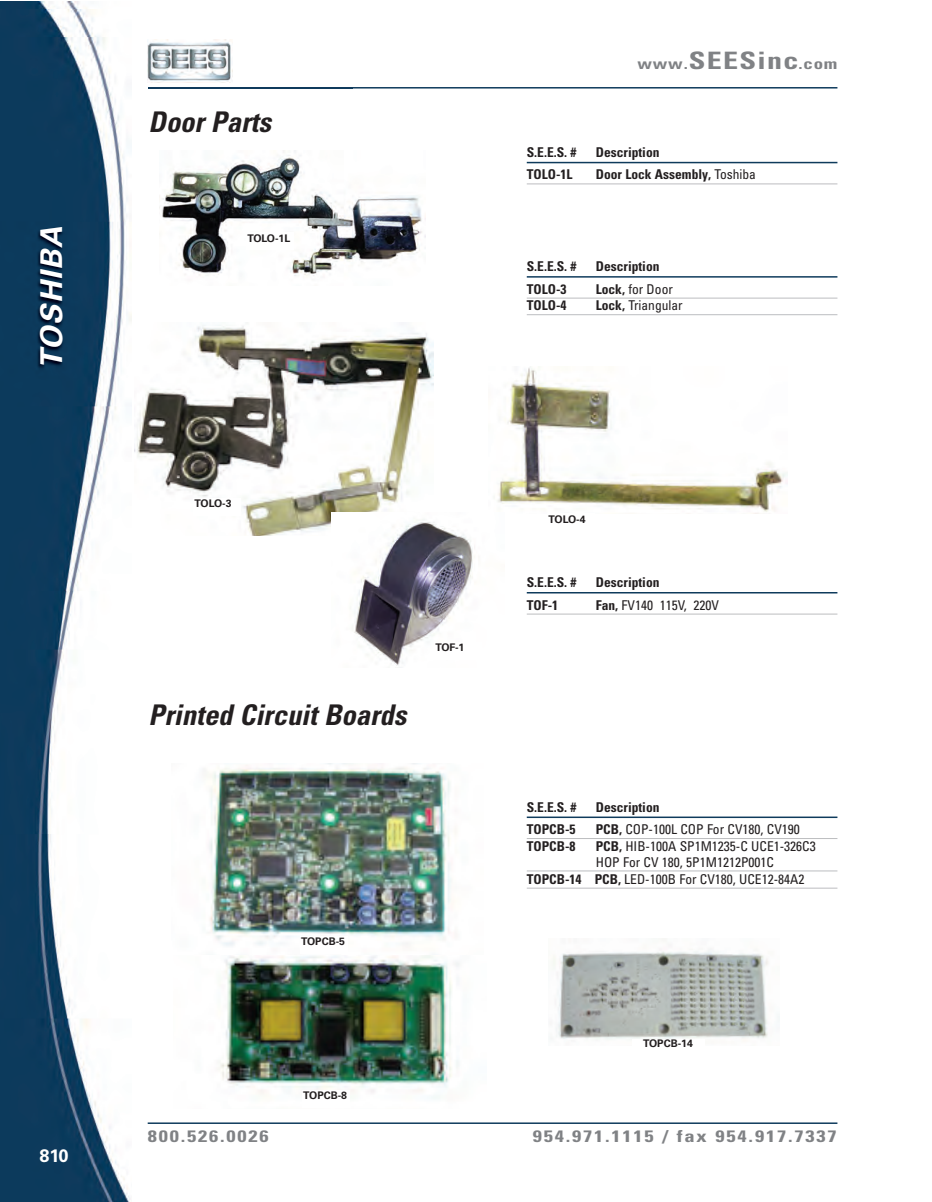
<style>
.page{position:relative;width:932px;height:1202px;background:#fff}
.page>*{position:absolute;margin:0;border:0;box-sizing:border-box;transform-origin:0 0}
.t1{font:italic 700 30px "Univers";letter-spacing:.055em;color:#fff}
.t2{font:italic 700 condensed 28.5px "Univers";color:#231f20}
.t3{font:700 18px "Univers";color:#fff}
.t4{font:700 condensed 16.5px "Univers";letter-spacing:.09em;color:#808285;scale:1.25 1}
.t5{font:700 condensed 15px "Univers";letter-spacing:.045em;color:#808285;scale:1.25 1}
.t6{font:condensed 13.5px "Univers";color:#231f20}
.t7{font:700 condensed 13.5px "Univers";color:#231f20}
.t8{font:700 10.5px "Univers";color:#231f20}
.s1{font-size:24px}
.s2{font-weight:400}
.s3{font-weight:700}
</style>
<div class="page">
<img style="left:0;top:2px;width:131px;height:1200px">
<hr style="left:148px;top:87px;width:689px;height:1px;background:#0f3b5c">
<hr style="left:148px;top:1122px;width:689px;height:2px;background:#0f3b5c">
<img style="left:0;top:9px;width:352px;height:581px">
<img style="left:148px;top:87px;width:204px;height:1px">
<img style="left:147px;top:40px;width:86px;height:42px">
<hr style="left:526px;top:276px;width:311px;height:2px;background:#0f3b5c">
<hr style="left:526px;top:298px;width:311px;height:1px;background:#bcbdc0">
<hr style="left:526px;top:314px;width:311px;height:1px;background:#bcbdc0">
<hr style="left:526px;top:816px;width:311px;height:2px;background:#0f3b5c">
<hr style="left:526px;top:838px;width:311px;height:1px;background:#bcbdc0">
<hr style="left:526px;top:870px;width:311px;height:1px;background:#bcbdc0">
<hr style="left:526px;top:887px;width:311px;height:1px;background:#bcbdc0">
<hr style="left:526px;top:592px;width:311px;height:1px;background:#0f3b5c">
<hr style="left:526px;top:613px;width:311px;height:1px;background:#bcbdc0">
<img style="left:134px;top:323px;width:300px;height:212px">
<div style="left:193px;top:498px;width:48px;height:17px;background:#fff"></div>
<img style="left:497px;top:368px;width:290px;height:144px">
<img style="left:218px;top:955px;width:242px;height:144px">
<div style="left:302px;top:1090px;width:47px;height:17px;background:#fff"></div>
<img style="left:553px;top:949px;width:226px;height:91px">
<div style="left:631px;top:1039px;width:73px;height:14px;background:#fff"></div>
<img style="left:206px;top:763px;width:250px;height:183px">
<div style="left:299px;top:936px;width:48px;height:17px;background:#fff"></div>
<hr style="left:526px;top:162px;width:311px;height:1px;background:#0f3b5c">
<hr style="left:526px;top:183px;width:311px;height:1px;background:#bcbdc0">
<img style="left:331px;top:512px;width:144px;height:154px">
<div style="left:434px;top:642px;width:48px;height:17px;background:#fff"></div>
<img style="left:159px;top:151px;width:267px;height:134px">
<div style="left:246px;top:233px;width:48px;height:17px;background:#fff"></div>
<h1 class="t1" style="left:41px;top:369px;width:144px;rotate:-90deg">TOSHIBA</h1>
<h3 class="t3" style="left:40px;top:1149px;width:30px">810</h3>
<h2 class="t2" style="left:148px;top:112px;width:124px">Door Parts</h2>
<p class="t8" style="left:247px;top:234px;width:44px">TOLO-1L</p>
<p class="t5" style="left:637px;top:54px;width:161px">www.<span class="s1">SEESinc</span>.com</p>
<p class="t7" style="left:526px;top:144px;width:51px">S.E.E.S. #</p>
<p class="t7" style="left:595px;top:144px;width:65px">Description</p>
<p class="t7" style="left:526px;top:166px;width:47px">TOLO-1L</p>
<p class="t7" style="left:595px;top:166px;width:162px">Door Lock Assembly, <span class="s2">Toshiba</span></p>
<p class="t7" style="left:526px;top:258px;width:51px">S.E.E.S. #</p>
<p class="t7" style="left:595px;top:258px;width:65px">Description</p>
<p class="t7" style="left:526px;top:281px;width:41px">TOLO-3</p>
<p class="t6" style="left:595px;top:280px;width:79px"><span class="s3">Lock,</span> for Door</p>
<p class="t7" style="left:526px;top:297px;width:41px">TOLO-4</p>
<p class="t6" style="left:595px;top:297px;width:88px"><span class="s3">Lock,</span> Triangular</p>
<p class="t8" style="left:195px;top:499px;width:38px">TOLO-3</p>
<h2 class="t2" style="left:148px;top:705px;width:259px">Printed Circuit Boards</h2>
<p class="t8" style="left:435px;top:643px;width:31px">TOF-1</p>
<p class="t8" style="left:301px;top:937px;width:45px">TOPCB-5</p>
<p class="t8" style="left:303px;top:1091px;width:45px">TOPCB-8</p>
<p class="t8" style="left:548px;top:515px;width:38px">TOLO-4</p>
<p class="t7" style="left:526px;top:574px;width:51px">S.E.E.S. #</p>
<p class="t7" style="left:595px;top:574px;width:65px">Description</p>
<p class="t7" style="left:526px;top:596px;width:33px">TOF-1</p>
<p class="t6" style="left:595px;top:596px;width:125px"><span class="s3">Fan,</span> FV140 115V, 220V</p>
<p class="t7" style="left:526px;top:798px;width:51px">S.E.E.S. #</p>
<p class="t7" style="left:595px;top:798px;width:65px">Description</p>
<p class="t7" style="left:526px;top:821px;width:50px">TOPCB-5</p>
<p class="t6" style="left:595px;top:821px;width:205px"><span class="s3">PCB,</span> COP-100L COP For CV180, CV190</p>
<p class="t7" style="left:526px;top:837px;width:50px">TOPCB-8</p>
<p class="t6" style="left:595px;top:837px;width:221px"><span class="s3">PCB,</span> HIB-100A SP1M1235-C UCE1-326C3</p>
<p class="t6" style="left:595px;top:854px;width:180px">HOP For CV 180, 5P1M1212P001C</p>
<p class="t6" style="left:526px;top:870px;width:279px"><span class="s3">TOPCB-14 PCB,</span> LED-100B For CV180, UCE12-84A2</p>
<p class="t8" style="left:643px;top:1039px;width:51px">TOPCB-14</p>
<p class="t4" style="left:148px;top:1126px;width:98px">800.526.0026</p>
<p class="t4" style="left:533px;top:1126px;width:244px">954.971.1115 / fax 954.917.7337</p>
</div>
